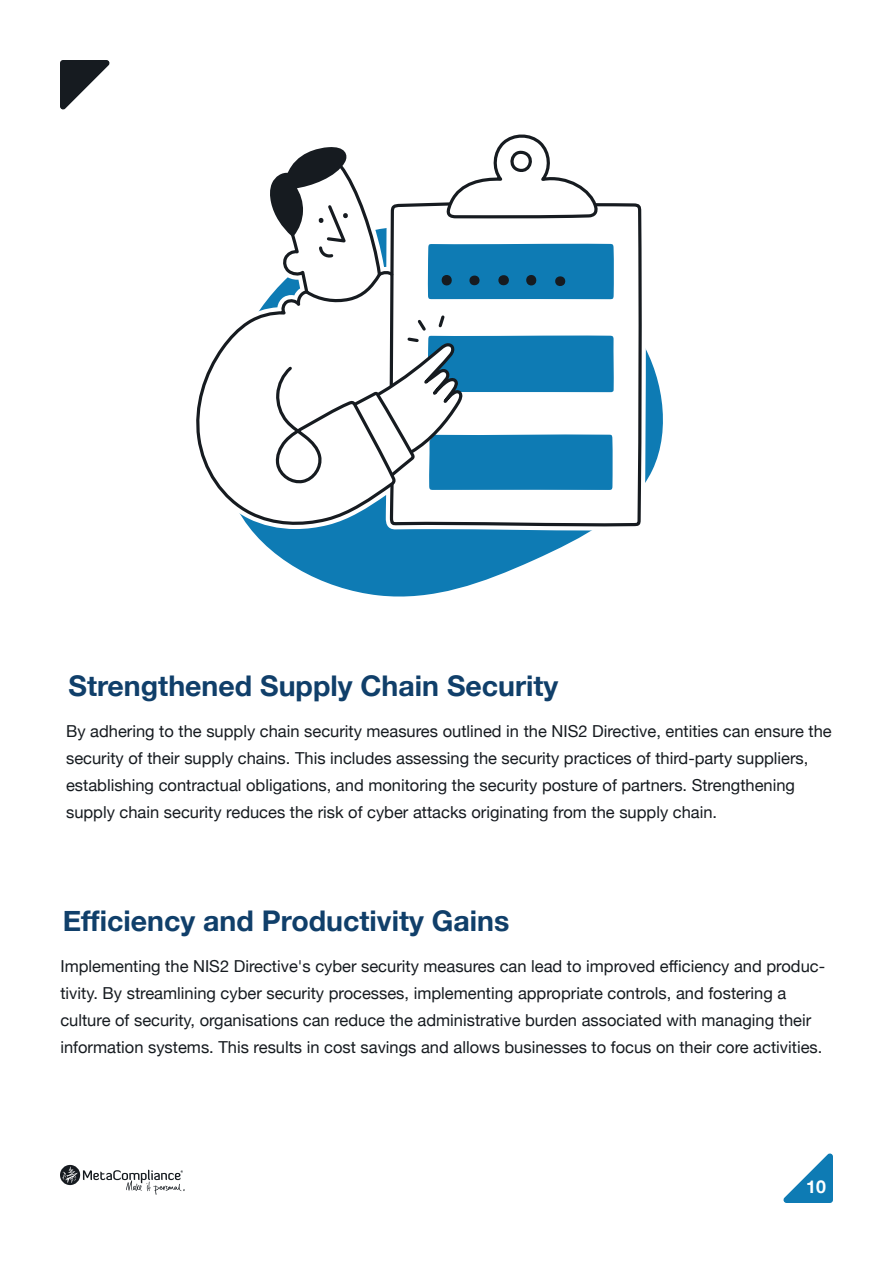
<style>
.page{position:relative;width:893px;height:1263px;background:#fff}
.page>*{position:absolute;margin:0;border:0;box-sizing:border-box;transform-origin:0 0}
.t1{font:700 28.5px "Helvetica Neue";color:#103f6a}
.t2{font:700 17.7px "Helvetica Neue";color:#fff}
.t3{font:16.5px/27px "Helvetica Neue";color:#161b20}
</style>
<div class="page">
<svg style="left:251px;top:349px;width:412px;height:248px;fill:#0e7bb4"></svg>
<svg style="left:196px;top:300px;width:202px;height:229px"></svg>
<svg style="left:388px;top:203px;width:254px;height:325px"></svg>
<svg style="left:267px;top:134px;width:347px;height:356px"></svg>
<svg style="left:60px;top:1165px;width:125px;height:30px"></svg>
<svg style="left:60px;top:60px;width:50px;height:50px"></svg>
<svg style="left:783px;top:1153px;width:50px;height:50px"></svg>
<h1 class="t1" style="left:69px;top:663px;width:491px">Strengthened Supply Chain Security</h1>
<p class="t3" style="left:66px;top:718px;width:767px">By adhering to the supply chain security measures outlined in the NIS2 Directive, entities can ensure the security of their supply chains. This includes assessing the security practices of third-party suppliers, establishing contractual obligations, and monitoring the security posture of partners. Strengthening supply chain security reduces the risk of cyber attacks originating from the supply chain.</p>
<h1 class="t1" style="left:63px;top:898px;width:448px">Efficiency and Productivity Gains</h1>
<p class="t3" style="left:60px;top:953px;width:766px">Implementing the NIS2 Directive's cyber security measures can lead to improved efficiency and produc&shy;tivity. By streamlining cyber security processes, implementing appropriate controls, and fostering a culture of security, organisations can reduce the administrative burden associated with managing their information systems. This results in cost savings and allows businesses to focus on their core activities.</p>
<p class="t2" style="left:806px;top:1172px;width:21px">10</p>
</div>
